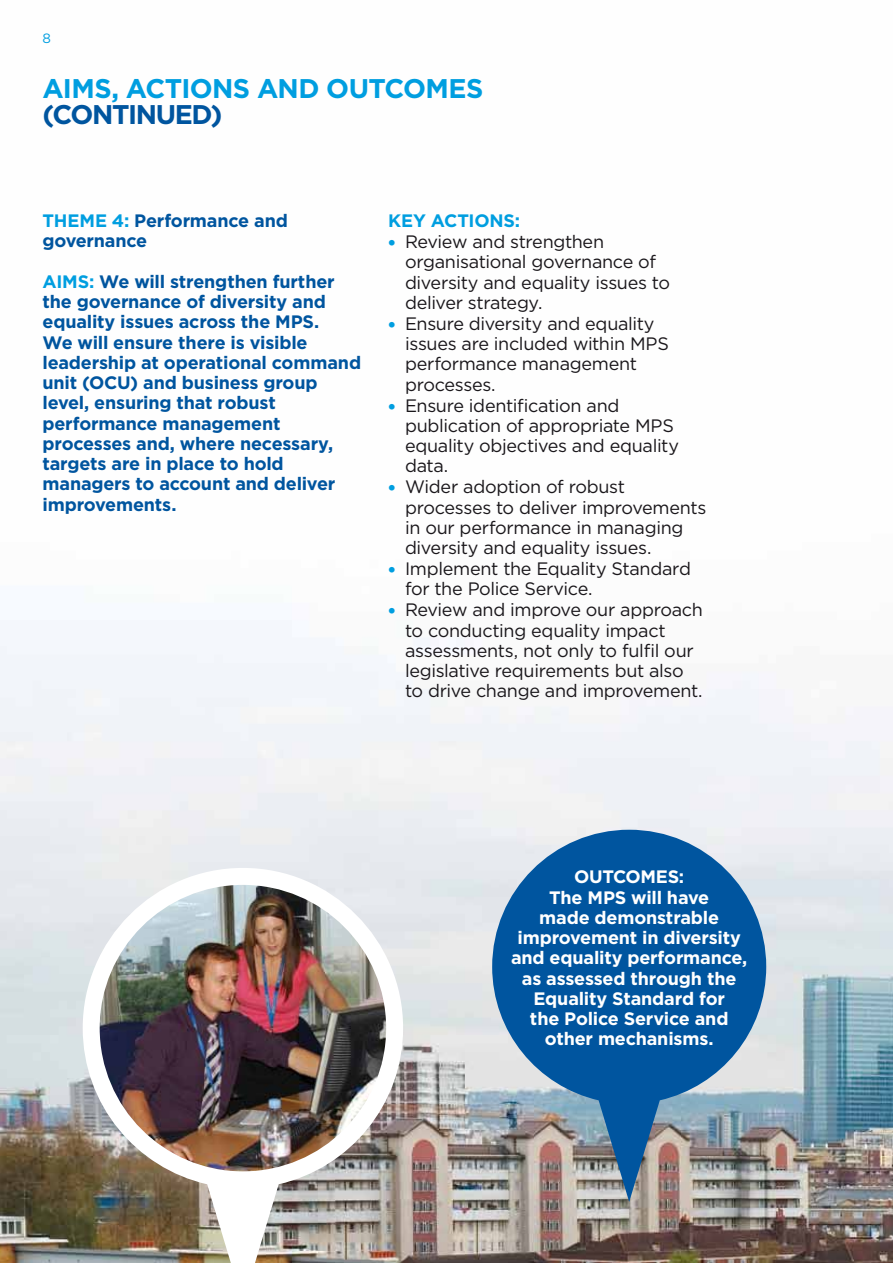
<style>
.page{position:relative;width:893px;height:1263px;background:#fff}
.page>*{position:absolute;margin:0;border:0;box-sizing:border-box;transform-origin:0 0}
.t1{font:700 27px "Gotham";letter-spacing:-.025em;color:#009ee0}
.t2{font:700 27px "Gotham";letter-spacing:-.05em;color:#00559f}
.t3{font:18px/20.2px "Gotham";letter-spacing:-.02em;color:#1a171b}
.t4{font:700 18px/20.2px "Gotham";letter-spacing:-.01em;color:#00559f}
.t5{font:700 18px/20.2px "Gotham";letter-spacing:-.01em;color:#fff;text-align:center}
.t6{font:700 18px "Gotham";letter-spacing:-.01em;color:#009ee0}
.t7{font:13.5px "Gotham";color:#009ee0}
.s1{color:#009ee0}
.s2{font-weight:900;font-size:15px;color:#009ee0}
</style>
<div class="page">
<img style="left:0;top:620px;width:893px;height:643px">
<svg style="left:492px;top:830px;width:274px;height:372px;background:#477ba8"></svg>
<img style="left:83px;top:868px;width:320px;height:395px">
<img style="left:94px;top:879px;width:298px;height:298px;border-radius:149px">
<div style="left:88px;top:873px;width:310px;height:310px;border:12px solid #fff;border-radius:50%"></div>
<p class="t7" style="left:43px;top:29px;width:10px">8</p>
<h1 class="t1" style="left:43px;top:71px;width:442px">AIMS, ACTIONS AND OUTCOMES</h1>
<h1 class="t2" style="left:43px;top:96px;width:182px">(CONTINUED)</h1>
<p class="t4" style="left:43px;top:210px;width:247px"><span class="s1">THEME 4:</span> Performance and governance</p>
<p class="t4" style="left:43px;top:271px;width:320px"><span class="s1">AIMS:</span> We will strengthen further the governance of diversity and equality issues across the MPS.<br>We will ensure there is visible leadership at operational command unit (OCU) and business group level, ensuring that robust performance management processes and, where necessary, targets are in place to hold managers to account and deliver improvements.</p>
<p class="t6" style="left:388px;top:209px;width:134px">KEY ACTIONS:</p>
<p class="t3" style="left:405px;top:231px;width:266px;text-indent:-17px"><span class="s2">•</span> Review and strengthen organisational governance of diversity and equality issues to deliver strategy.</p>
<p class="t3" style="left:405px;top:313px;width:265px;text-indent:-17px"><span class="s2">•</span> Ensure diversity and equality issues are included within MPS performance management processes.</p>
<p class="t3" style="left:405px;top:395px;width:275px;text-indent:-17px"><span class="s2">•</span> Ensure identification and publication of appropriate MPS equality objectives and equality data.</p>
<p class="t3" style="left:405px;top:476px;width:303px;text-indent:-17px"><span class="s2">•</span> Wider adoption of robust processes to deliver improvements in our performance in managing diversity and equality issues.</p>
<p class="t3" style="left:405px;top:558px;width:287px;text-indent:-17px"><span class="s2">•</span> Implement the Equality Standard for the Police Service.</p>
<p class="t3" style="left:405px;top:599px;width:299px;text-indent:-17px"><span class="s2">•</span> Review and improve our approach to conducting equality impact assessments, not only to fulfil our legislative requirements but also to drive change and improvement.</p>
<p class="t5" style="left:511px;top:867px;width:238px">OUTCOMES:<br>The MPS will have<br>made demonstrable improvement in diversity and equality performance, as assessed through the<br>Equality Standard for<br>the Police Service and other mechanisms.</p>
</div>
